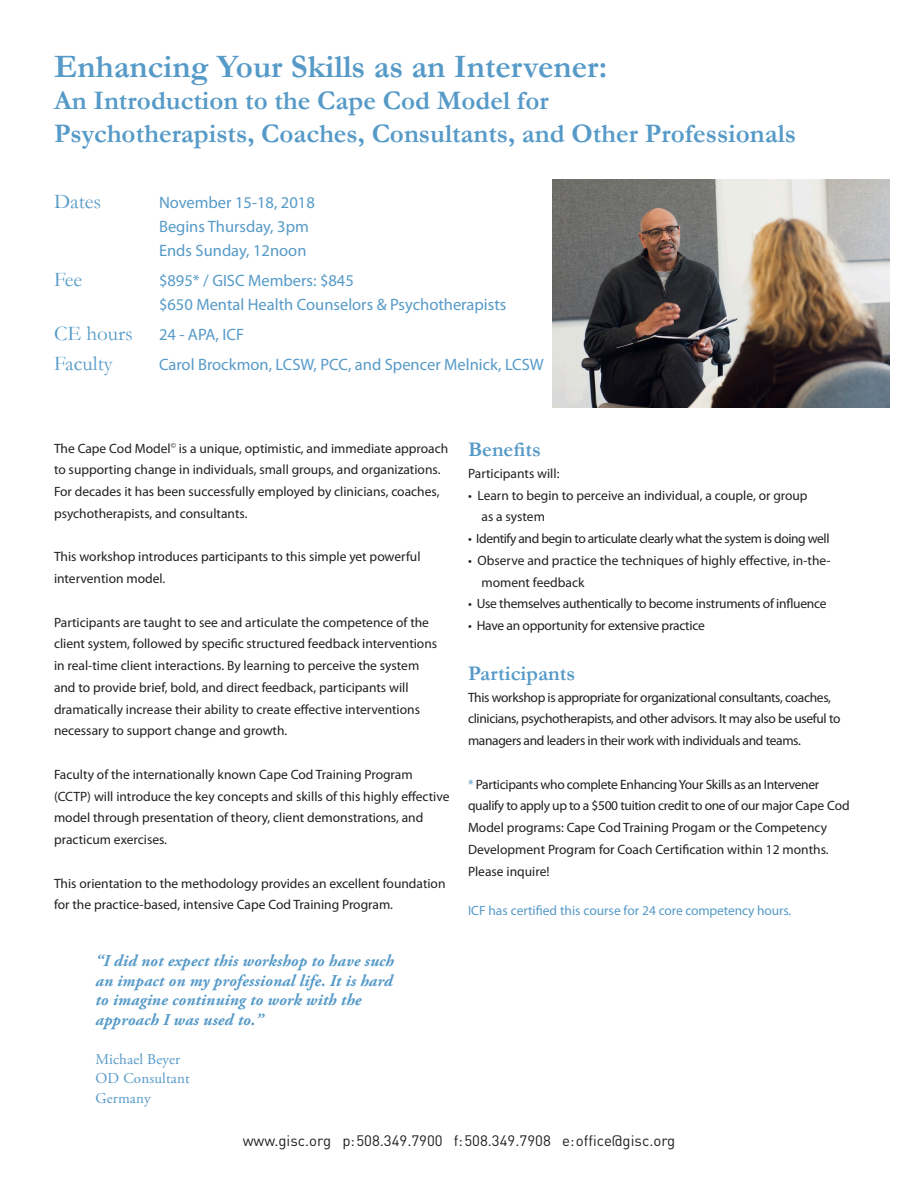
<style>
.page{position:relative;width:918px;height:1188px;background:#fff}
.page>*{position:absolute;margin:0;border:0;box-sizing:border-box;transform-origin:0 0}
.t1{font:700 33px "Garamond";color:#569ac8}
.t2{font:700 27px "Garamond";color:#569ac8}
.t3{font:21px "Garamond";color:#569ac8}
.Paragraph_Text{font:700 21px "Garamond";color:#569ac8}
.t4{font:16.5px "Myriad Pro";color:#569ac8}
.t5{font:italic 700 16.5px/19.5px "Adobe Garamond Pro";letter-spacing:.01em;color:#569ac8}
.t6{font:15px "DIN";color:#231f20}
.t7{font:15px "Adobe Garamond Pro";letter-spacing:.01em;color:#569ac8}
.Paragraph_Text-2{font:13.5px/21.8px "Myriad Pro";color:#231f20}
.Paragraph_Text-3{font:13.5px/21.8px "Myriad Pro";letter-spacing:-.025em;color:#231f20}
.Bullet_text{font:13.5px "Myriad Pro";letter-spacing:-.02em;color:#231f20}
.Bullet_text-2{font:13.5px/21.8px "Myriad Pro";color:#231f20}
.Paragraph_Text-4{font:13.5px "Myriad Pro";color:#569ac8}
.s1{color:#569ac8}
</style>
<div class="page">
<img style="left:552px;top:179px;width:338px;height:228px">
<p class="t1" style="left:54px;top:46px;width:555px">Enhancing Your Skills as an Intervener:</p>
<p class="t2" style="left:54px;top:84px;width:496px">An Introduction to the Cape Cod Model for</p>
<p class="t2" style="left:54px;top:117px;width:744px">Psychotherapists, Coaches, Consultants, and Other Professionals</p>
<p class="t3" style="left:54px;top:188px;width:49px">Dates</p>
<p class="t4" style="left:159px;top:192px;width:157px">November 15-18, 2018</p>
<p class="t4" style="left:159px;top:216px;width:151px">Begins Thursday, 3pm</p>
<p class="t4" style="left:159px;top:240px;width:149px">Ends Sunday, 12noon</p>
<p class="t3" style="left:54px;top:266px;width:30px">Fee</p>
<p class="t4" style="left:159px;top:270px;width:196px">$895* / GISC Members: $845</p>
<p class="t4" style="left:159px;top:294px;width:349px">$650 Mental Health Counselors &amp; Psychotherapists</p>
<p class="t3" style="left:54px;top:320px;width:80px">CE hours</p>
<p class="t4" style="left:159px;top:324px;width:87px">24 - APA, ICF</p>
<p class="t3" style="left:54px;top:350px;width:60px">Faculty</p>
<p class="t4" style="left:159px;top:354px;width:386px">Carol Brockmon, LCSW, PCC, and Spencer Melnick, LCSW</p>
<p class="Paragraph_Text-2" style="left:54px;top:437px;width:396px">The Cape Cod Model<sup>©</sup> is a unique, optimistic, and immediate approach to supporting change in individuals, small groups, and organizations.<br>For decades it has been successfully employed by clinicians, coaches, psychotherapists, and consultants.</p>
<p class="Paragraph_Text-2" style="left:54px;top:546px;width:368px">This workshop introduces participants to this simple yet powerful intervention model.</p>
<p class="Paragraph_Text-2" style="left:54px;top:611px;width:385px">Participants are taught to see and articulate the competence of the client system, followed by specific structured feedback interventions in real-time client interactions. By learning to perceive the system and to provide brief, bold, and direct feedback, participants will dramatically increase their ability to create effective interventions necessary to support change and growth.</p>
<p class="Paragraph_Text-2" style="left:54px;top:763px;width:397px">Faculty of the internationally known Cape Cod Training Program (CCTP) will introduce the key concepts and skills of this highly effective model through presentation of theory, client demonstrations, and practicum exercises.</p>
<p class="Paragraph_Text-2" style="left:54px;top:872px;width:393px">This orientation to the methodology provides an excellent foundation for the practice-based, intensive Cape Cod Training Program.</p>
<p class="t5" style="left:96px;top:951px;width:300px">“I did not expect this workshop to have such</p>
<p class="t5" style="left:96px;top:971px;width:299px">an impact on my professional life. It is hard to imagine continuing to work with the approach I was used to.”</p>
<p class="t7" style="left:96px;top:1050px;width:86px">Michael Beyer</p>
<p class="t7" style="left:96px;top:1069px;width:96px">OD Consultant</p>
<p class="t7" style="left:96px;top:1089px;width:57px">Germany</p>
<p class="Paragraph_Text" style="left:468px;top:437px;width:74px">Benefits</p>
<p class="Paragraph_Text-2" style="left:468px;top:462px;width:93px">Participants will:</p>
<p class="Bullet_text-2" style="left:468px;top:484px;width:341px">• Learn to begin to perceive an individual, a couple, or group</p>
<p class="Bullet_text-2" style="left:482px;top:506px;width:65px">as a system</p>
<p class="Bullet_text" style="left:468px;top:530px;width:363px">• Identify and begin to articulate clearly what the system is doing well</p>
<p class="Bullet_text-2" style="left:482px;top:549px;width:351px;text-indent:-14px">• Observe and practice the techniques of highly effective, in-the&shy;moment feedback</p>
<p class="Bullet_text" style="left:468px;top:596px;width:360px">• Use themselves authentically to become instruments of influence</p>
<p class="Bullet_text" style="left:468px;top:617px;width:238px">• Have an opportunity for extensive practice</p>
<p class="Paragraph_Text" style="left:468px;top:661px;width:109px">Participants</p>
<p class="Paragraph_Text-3" style="left:468px;top:686px;width:374px">This workshop is appropriate for organizational consultants, coaches, clinicians, psychotherapists, and other advisors. It may also be useful to managers and leaders in their work with individuals and teams.</p>
<p class="Paragraph_Text-2" style="left:468px;top:773px;width:383px"><span class="s1">*</span> Participants who complete Enhancing Your Skills as an Intervener qualify to apply up to a $500 tuition credit to one of our major Cape Cod Model programs: Cape Cod Training Progam or the Competency Development Program for Coach Certification within 12 months.<br>Please inquire!</p>
<p class="Paragraph_Text-4" style="left:468px;top:902px;width:325px">ICF has certified this course for 24 core competency hours.</p>
<p class="t6" style="left:243px;top:1131px;width:434px">www.gisc.org p: 508.349.7900 f: 508.349.7908 e: office@gisc.org</p>
</div>
